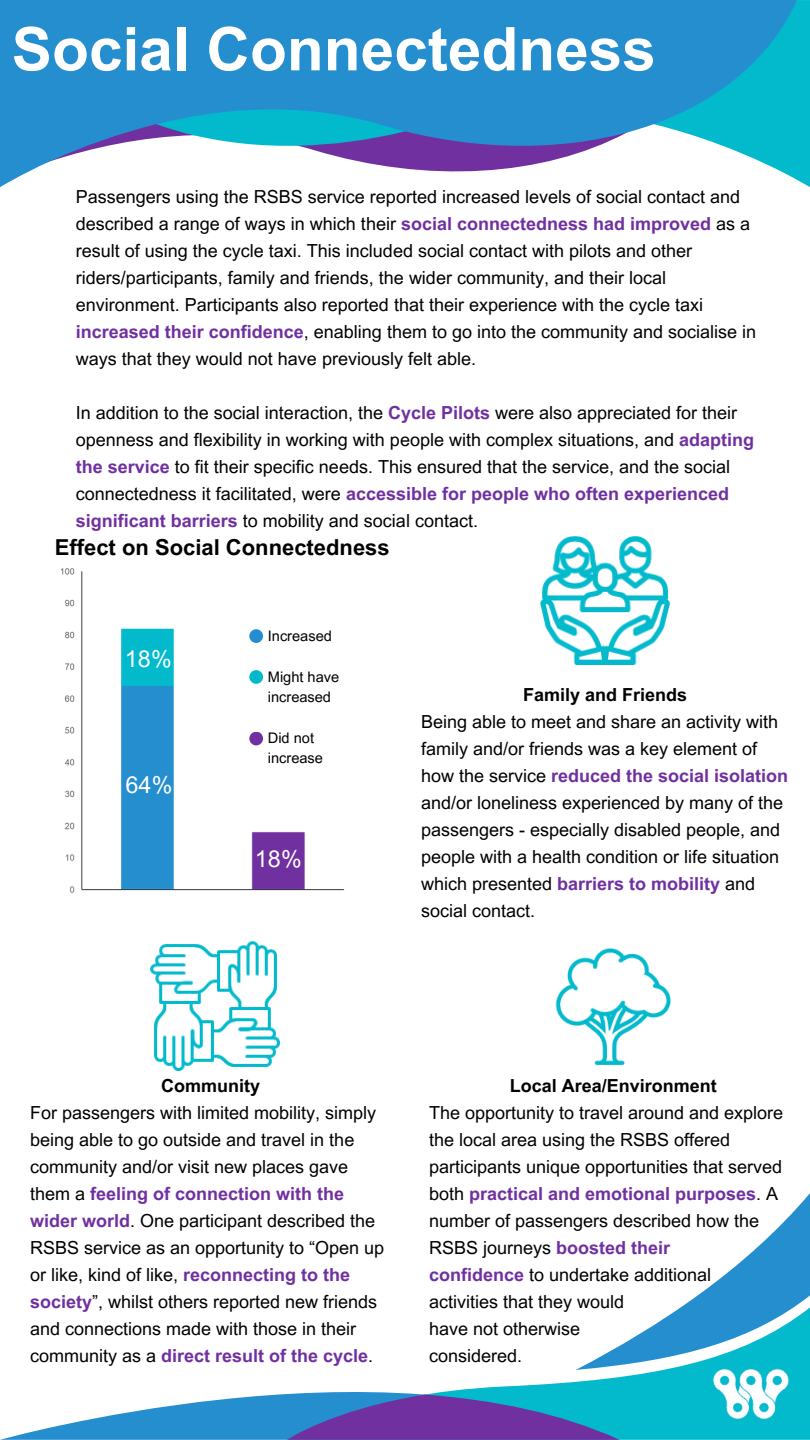
<style>
.page{position:relative;width:810px;height:1440px;background:#fff}
.page>*{position:absolute;margin:0;border:0;box-sizing:border-box;transform-origin:0 0}
.t1{font:700 60.4px "Arial MT Pro";color:#fff}
.t2{font:23.3px "Arial MT Pro";color:#fff}
.t3{font:700 22px "Arial MT Pro";color:#000}
.t4{font:18px/27px "Arial MT Pro";color:#000}
.t5{font:700 18px "Arial MT Pro";color:#000}
.t6{font:14.6px/20.4px "Arial MT Pro";color:#000}
.s1{font-weight:700;color:#7030a0}
</style>
<div class="page">
<svg style="left:0;top:0;width:797px;height:187px;fill:#258ecf"></svg>
<svg style="left:0;top:1394px;width:287px;height:46px;fill:#258ecf"></svg>
<svg style="left:287px;top:1370px;width:523px;height:70px;fill:#03bacd"></svg>
<svg style="left:287px;top:1395px;width:333px;height:45px;background:#4c5cb1"></svg>
<svg style="left:576px;top:1193px;width:234px;height:177px"></svg>
<img style="left:705px;top:1359px;width:93px;height:68px">
<img style="left:60px;top:568px;width:285px;height:325px">
<div style="left:249px;top:629px;width:14px;height:14px;background:#258ecf;border-radius:50%"></div>
<div style="left:249px;top:670px;width:14px;height:14px;background:#03bacd;border-radius:50%"></div>
<div style="left:249px;top:732px;width:14px;height:13px;background:#7030a0;border-radius:50%"></div>
<img style="left:540px;top:536px;width:129px;height:128px">
<img style="left:150px;top:941px;width:129px;height:129px">
<img style="left:555px;top:948px;width:116px;height:117px">
<p class="t1" style="left:12px;top:27px;width:646px">Social Connectedness</p>
<p class="t4" style="left:76px;top:185px;width:682px">Passengers using the RSBS service reported increased levels of social contact and described a range of ways in which their <span class="s1">social connectedness had improved</span> as a result of using the cycle taxi. This included social contact with pilots and other riders/participants, family and friends, the wider community, and their local environment. Participants also reported that their experience with the cycle taxi <span class="s1">increased their confidence</span>, enabling them to go into the community and socialise in ways that they would not have previously felt able.</p>
<p class="t4" style="left:76px;top:401px;width:680px">In addition to the social interaction, the <span class="s1">Cycle Pilots</span> were also appreciated for their openness and flexibility in working with people with complex situations, and <span class="s1">adapting the service</span> to fit their specific needs. This ensured that the service, and the social connectedness it facilitated, were <span class="s1">accessible for people who often experienced significant barriers</span> to mobility and social contact.</p>
<p class="t3" style="left:55px;top:539px;width:336px">Effect on Social Connectedness</p>
<p class="t2" style="left:125px;top:650px;width:48px">18%</p>
<p class="t2" style="left:126px;top:776px;width:48px">64%</p>
<p class="t6" style="left:268px;top:627px;width:66px">Increased</p>
<p class="t6" style="left:268px;top:668px;width:73px">Might have increased</p>
<p class="t6" style="left:268px;top:730px;width:57px">Did not increase</p>
<p class="t2" style="left:255px;top:851px;width:48px">18%</p>
<p class="t5" style="left:523px;top:688px;width:166px">Family and Friends</p>
<p class="t4" style="left:421px;top:710px;width:369px">Being able to meet and share an activity with family and/or friends was a key element of how the service <span class="s1">reduced the social isolation </span>and/or loneliness experienced by many of the passengers - especially disabled people, and people with a health condition or life situation which presented <span class="s1">barriers to mobility</span> and social contact.</p>
<p class="t5" style="left:161px;top:1079px;width:100px">Community</p>
<p class="t4" style="left:30px;top:1102px;width:356px">For passengers with limited mobility, simply being able to go outside and travel in the community and/or visit new places gave them a <span class="s1">feeling of connection with the wider world</span>. One participant described the RSBS service as an opportunity to “Open up or like, kind of like, <span class="s1">reconnecting to the society</span>”, whilst others reported new friends and connections made with those in their community as a <span class="s1">direct result of the cycle</span>.</p>
<p class="t5" style="left:510px;top:1079px;width:209px">Local Area/Environment</p>
<p class="t4" style="left:429px;top:1102px;width:356px">The opportunity to travel around and explore the local area using the RSBS offered participants unique opportunities that served both <span class="s1">practical and emotional purposes</span>. A number of passengers described how the RSBS journeys <span class="s1">boosted their</span></p>
<p class="t4" style="left:429px;top:1264px;width:284px"><span class="s1">confidence</span> to undertake additional</p>
<p class="t4" style="left:429px;top:1291px;width:197px">activities that they would</p>
<p class="t4" style="left:429px;top:1318px;width:153px">have not otherwise</p>
<p class="t4" style="left:429px;top:1345px;width:95px">considered.</p>
</div>
